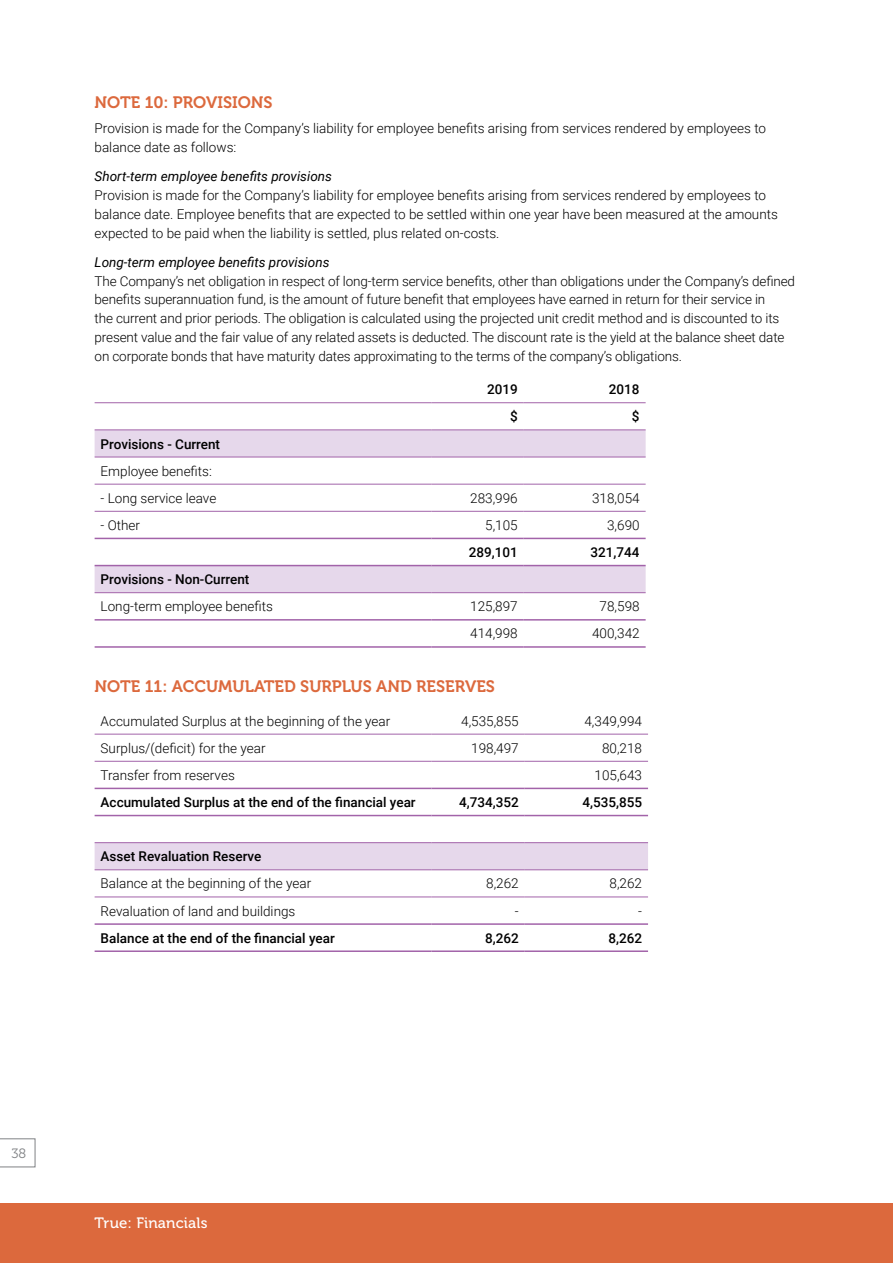
<style>
.page{position:relative;width:893px;height:1263px;background:#fff}
.page>*{position:absolute;margin:0;border:0;box-sizing:border-box;transform-origin:0 0}
.t1{font:16.5px "Museo 700";color:#dc693d}
.t2{font:15px "Museo 500";letter-spacing:.01em;color:#fff}
.t3{font:300 13.5px/18.8px "Roboto";color:#000}
.t4{font:500 13.5px "Roboto";color:#000}
.t5{font:italic 13.5px "Roboto";color:#000}
.t6{font:13.5px "Museo 300";color:#808285}
</style>
<div class="page">
<div style="left:0;top:1203px;width:893px;height:60px;background:#dc693d"></div>
<svg style="left:95px;top:430px;width:551px;height:162px"></svg>
<hr style="left:95px;top:402px;width:337px;height:1px;background:#a263a9">
<hr style="left:432px;top:402px;width:92px;height:1px;background:#a263a9">
<hr style="left:524px;top:402px;width:122px;height:1px;background:#a263a9">
<hr style="left:95px;top:429px;width:337px;height:1px;background:#a263a9">
<hr style="left:432px;top:429px;width:92px;height:1px;background:#a263a9">
<hr style="left:524px;top:429px;width:122px;height:1px;background:#a263a9">
<hr style="left:95px;top:457px;width:337px;height:1px;background:#a263a9">
<hr style="left:432px;top:457px;width:92px;height:1px;background:#a263a9">
<hr style="left:524px;top:457px;width:122px;height:1px;background:#a263a9">
<hr style="left:95px;top:484px;width:337px;height:1px;background:#a263a9">
<hr style="left:432px;top:484px;width:92px;height:1px;background:#a263a9">
<hr style="left:524px;top:484px;width:122px;height:1px;background:#a263a9">
<hr style="left:95px;top:511px;width:337px;height:1px;background:#a263a9">
<hr style="left:432px;top:511px;width:92px;height:1px;background:#a263a9">
<hr style="left:524px;top:511px;width:122px;height:1px;background:#a263a9">
<hr style="left:95px;top:592px;width:337px;height:1px;background:#a263a9">
<hr style="left:432px;top:592px;width:92px;height:1px;background:#a263a9">
<hr style="left:524px;top:592px;width:122px;height:1px;background:#a263a9">
<hr style="left:95px;top:538px;width:337px;height:1px;background:#a263a9">
<hr style="left:432px;top:538px;width:92px;height:1px;background:#a263a9">
<hr style="left:524px;top:538px;width:122px;height:1px;background:#a263a9">
<hr style="left:95px;top:565px;width:337px;height:1px;background:#a263a9">
<hr style="left:432px;top:565px;width:92px;height:1px;background:#a263a9">
<hr style="left:524px;top:565px;width:122px;height:1px;background:#a263a9">
<hr style="left:95px;top:619px;width:337px;height:2px;background:#a263a9">
<hr style="left:432px;top:619px;width:92px;height:2px;background:#a263a9">
<hr style="left:524px;top:619px;width:122px;height:2px;background:#a263a9">
<hr style="left:95px;top:646px;width:337px;height:2px;background:#a263a9">
<hr style="left:432px;top:646px;width:92px;height:2px;background:#a263a9">
<hr style="left:524px;top:646px;width:122px;height:2px;background:#a263a9">
<div style="left:95px;top:843px;width:553px;height:26px;background:#e6d8eb"></div>
<hr style="left:95px;top:734px;width:337px;height:1px;background:#a263a9">
<hr style="left:432px;top:734px;width:93px;height:1px;background:#a263a9">
<hr style="left:525px;top:734px;width:123px;height:1px;background:#a263a9">
<hr style="left:95px;top:761px;width:337px;height:1px;background:#a263a9">
<hr style="left:432px;top:761px;width:93px;height:1px;background:#a263a9">
<hr style="left:525px;top:761px;width:123px;height:1px;background:#a263a9">
<hr style="left:95px;top:842px;width:337px;height:1px;background:#a263a9">
<hr style="left:432px;top:842px;width:93px;height:1px;background:#a263a9">
<hr style="left:525px;top:842px;width:123px;height:1px;background:#a263a9">
<hr style="left:95px;top:869px;width:337px;height:1px;background:#a263a9">
<hr style="left:432px;top:869px;width:93px;height:1px;background:#a263a9">
<hr style="left:525px;top:869px;width:123px;height:1px;background:#a263a9">
<hr style="left:95px;top:896px;width:337px;height:1px;background:#a263a9">
<hr style="left:432px;top:896px;width:93px;height:1px;background:#a263a9">
<hr style="left:525px;top:896px;width:123px;height:1px;background:#a263a9">
<hr style="left:95px;top:788px;width:337px;height:1px;background:#a263a9">
<hr style="left:432px;top:788px;width:93px;height:1px;background:#a263a9">
<hr style="left:525px;top:788px;width:123px;height:1px;background:#a263a9">
<hr style="left:95px;top:815px;width:337px;height:1px;background:#a263a9">
<hr style="left:432px;top:815px;width:93px;height:1px;background:#a263a9">
<hr style="left:525px;top:815px;width:123px;height:1px;background:#a263a9">
<hr style="left:95px;top:923px;width:337px;height:2px;background:#a263a9">
<hr style="left:432px;top:923px;width:93px;height:2px;background:#a263a9">
<hr style="left:525px;top:923px;width:123px;height:2px;background:#a263a9">
<hr style="left:95px;top:950px;width:337px;height:2px;background:#a263a9">
<hr style="left:432px;top:950px;width:93px;height:2px;background:#a263a9">
<hr style="left:525px;top:950px;width:123px;height:2px;background:#a263a9">
<svg style="left:0;top:1138px;width:35px;height:29px"></svg>
<p class="t1" style="left:95px;top:93px;width:13px">NOTE</p>
<p class="t1" style="left:145px;top:93px;width:39px">10: PROVISIONS</p>
<p class="t3" style="left:95px;top:118px;width:673px">Provision is made for the Company’s liability for employee benefits arising from services rendered by employees to balance date as follows:</p>
<p class="t5" style="left:95px;top:167px;width:239px">Short-term employee benefits provisions</p>
<p class="t3" style="left:95px;top:185px;width:685px">Provision is made for the Company’s liability for employee benefits arising from services rendered by employees to balance date. Employee benefits that are expected to be settled within one year have been measured at the amounts expected to be paid when the liability is settled, plus related on-costs.</p>
<p class="t5" style="left:95px;top:253px;width:236px">Long-term employee benefits provisions</p>
<p class="t3" style="left:95px;top:271px;width:702px">The Company’s net obligation in respect of long-term service benefits, other than obligations under the Company’s defined benefits superannuation fund, is the amount of future benefit that employees have earned in return for their service in<br>the current and prior periods. The obligation is calculated using the projected unit credit method and is discounted to its present value and the fair value of any related assets is deducted. The discount rate is the yield at the balance sheet date on corporate bonds that have maturity dates approximating to the terms of the company’s obligations.</p>
<p class="t4" style="left:487px;top:380px;width:32px">2019</p>
<p class="t4" style="left:609px;top:380px;width:32px">2018</p>
<p class="t4" style="left:510px;top:407px;width:9px">$</p>
<p class="t4" style="left:632px;top:407px;width:9px">$</p>
<p class="t4" style="left:101px;top:434px;width:121px">Provisions - Current</p>
<p class="t3" style="left:101px;top:461px;width:113px">Employee benefits:</p>
<p class="t3" style="left:101px;top:488px;width:117px">- Long service leave</p>
<p class="t3" style="left:470px;top:488px;width:49px">283,996</p>
<p class="t3" style="left:592px;top:488px;width:49px">318,054</p>
<p class="t3" style="left:101px;top:515px;width:41px">- Other</p>
<p class="t3" style="left:485px;top:515px;width:34px">5,105</p>
<p class="t3" style="left:607px;top:515px;width:34px">3,690</p>
<p class="t4" style="left:469px;top:543px;width:50px">289,101</p>
<p class="t4" style="left:591px;top:543px;width:50px">321,744</p>
<p class="t4" style="left:101px;top:570px;width:150px">Provisions - Non-Current</p>
<p class="t3" style="left:101px;top:597px;width:174px">Long-term employee benefits</p>
<p class="t3" style="left:470px;top:597px;width:49px">125,897</p>
<p class="t3" style="left:600px;top:597px;width:41px">78,598</p>
<p class="t3" style="left:470px;top:624px;width:49px">414,998</p>
<p class="t3" style="left:592px;top:624px;width:49px">400,342</p>
<p class="t1" style="left:95px;top:677px;width:13px">NOTE</p>
<p class="t1" style="left:145px;top:677px;width:40px">11: ACCUMULATED</p>
<p class="t1" style="left:300px;top:677px;width:12px">SURPLUS</p>
<p class="t1" style="left:376px;top:677px;width:13px">AND</p>
<p class="t1" style="left:416px;top:677px;width:11px">RESERVES</p>
<p class="t3" style="left:101px;top:711px;width:291px">Accumulated Surplus at the beginning of the year</p>
<p class="t3" style="left:461px;top:711px;width:59px">4,535,855</p>
<p class="t3" style="left:584px;top:711px;width:59px">4,349,994</p>
<p class="t3" style="left:101px;top:738px;width:167px">Surplus/(deficit) for the year</p>
<p class="t3" style="left:471px;top:738px;width:49px">198,497</p>
<p class="t3" style="left:602px;top:738px;width:41px">80,218</p>
<p class="t3" style="left:101px;top:765px;width:136px">Transfer from reserves</p>
<p class="t3" style="left:595px;top:765px;width:49px">105,643</p>
<p class="t4" style="left:101px;top:793px;width:317px">Accumulated Surplus at the end of the financial year</p>
<p class="t4" style="left:459px;top:793px;width:61px">4,734,352</p>
<p class="t4" style="left:582px;top:793px;width:61px">4,535,855</p>
<p class="t4" style="left:101px;top:847px;width:162px">Asset Revaluation Reserve</p>
<p class="t3" style="left:101px;top:874px;width:212px">Balance at the beginning of the year</p>
<p class="t3" style="left:486px;top:874px;width:34px">8,262</p>
<p class="t3" style="left:609px;top:874px;width:34px">8,262</p>
<p class="t3" style="left:101px;top:901px;width:196px">Revaluation of land and buildings</p>
<p class="t3" style="left:515px;top:901px;width:5px">-</p>
<p class="t3" style="left:638px;top:901px;width:5px">-</p>
<p class="t4" style="left:101px;top:928px;width:236px">Balance at the end of the financial year</p>
<p class="t4" style="left:485px;top:928px;width:35px">8,262</p>
<p class="t4" style="left:608px;top:928px;width:35px">8,262</p>
<p class="t6" style="left:11px;top:1146px;width:16px">38</p>
<p class="t2" style="left:95px;top:1214px;width:114px">True: Financials</p>
</div>
